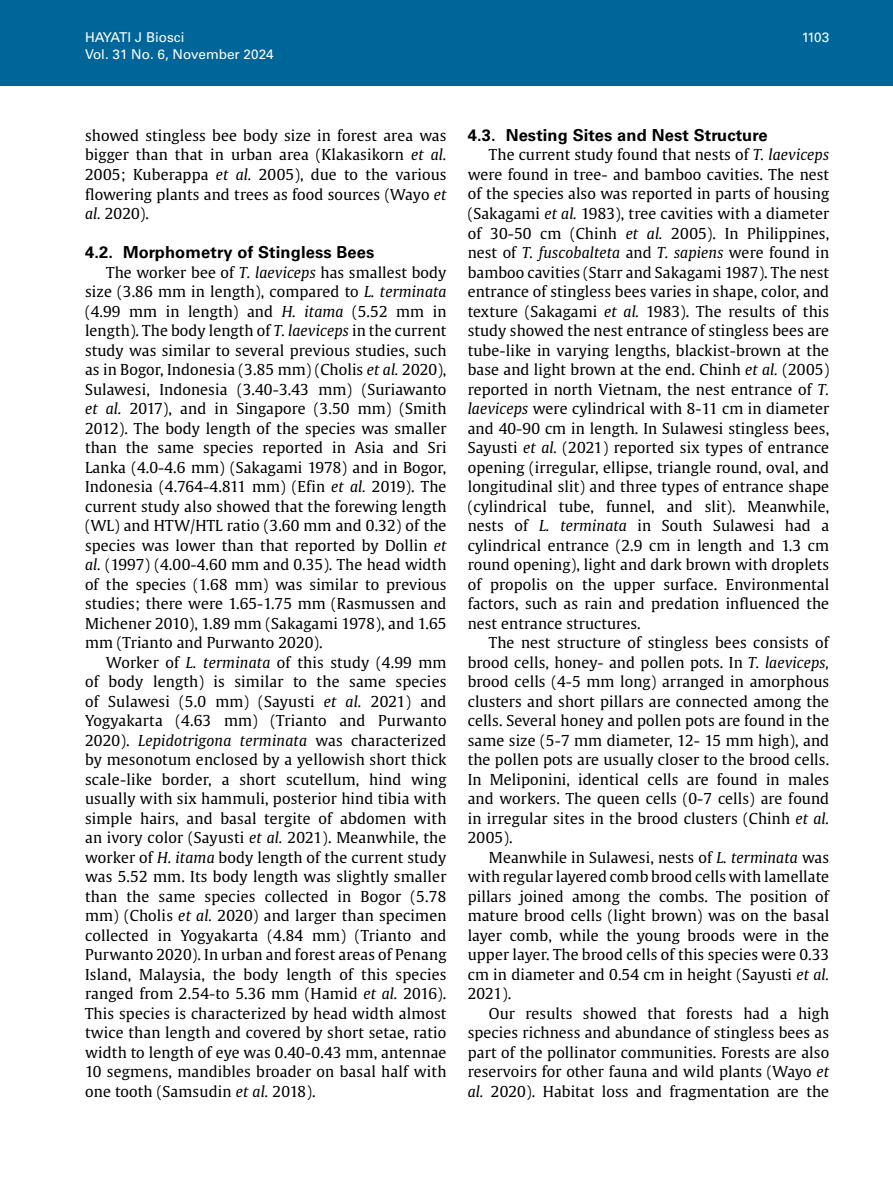
<style>
.page{position:relative;width:893px;height:1191px;background:#fff}
.page>*{position:absolute;margin:0;border:0;box-sizing:border-box;transform-origin:0 0}
.t1{font:700 16.5px "Univers LT Std";letter-spacing:.01em;color:#000}
.t2{font:15px/19.5px "Gulliver";letter-spacing:.01em;color:#000;text-align:justify}
.t3{font:13.5px "Univers LT Std";color:#fff}
.s1{font-style:italic}
</style>
<div class="page">
<div style="left:0;top:0;width:893px;height:85px;background:#069"></div>
<p class="t3" style="left:85px;top:30px;width:101px">HAYATI J Biosci</p>
<p class="t3" style="left:802px;top:30px;width:29px">1103</p>
<p class="t3" style="left:85px;top:46px;width:190px">Vol. 31 No. 6, November 2024</p>
<p class="t2" style="left:85px;top:126px;width:363px">showed stingless bee body size in forest area was bigger than that in urban area (Klakasikorn <span class="s1">et al.<br></span>2005; Kuberappa <span class="s1">et al.</span> 2005), due to the various flowering plants and trees as food sources (Wayo <span class="s1">et al.</span> 2020).</p>
<p class="t1" style="left:85px;top:242px;width:291px">4.2. Morphometry of Stingless Bees</p>
<p class="t2" style="left:85px;top:262px;width:363px;text-indent:21px">The worker bee of <span class="s1">T. laeviceps</span> has smallest body size (3.86 mm in length), compared to <span class="s1">L. terminata </span>(4.99 mm in length) and <span class="s1">H. itama</span> (5.52 mm in length). The body length of <span class="s1">T. laeviceps</span> in the current study was similar to several previous studies, such as in Bogor, Indonesia (3.85 mm) (Cholis <span class="s1">et al.</span> 2020), Sulawesi, Indonesia (3.40-3.43 mm) (Suriawanto <span class="s1">et al.</span> 2017), and in Singapore (3.50 mm) (Smith 2012). The body length of the species was smaller than the same species reported in Asia and Sri Lanka (4.0-4.6 mm) (Sakagami 1978) and in Bogor, Indonesia (4.764-4.811 mm) (Efin <span class="s1">et al.</span> 2019). The current study also showed that the forewing length (WL) and HTW/HTL ratio (3.60 mm and 0.32) of the species was lower than that reported by Dollin <span class="s1">et al.</span> (1997) (4.00-4.60 mm and 0.35). The head width of the species (1.68 mm) was similar to previous studies; there were 1.65-1.75 mm (Rasmussen and Michener 2010), 1.89 mm (Sakagami 1978), and 1.65 mm (Trianto and Purwanto 2020).</p>
<p class="t2" style="left:85px;top:652px;width:363px;text-indent:21px">Worker of <span class="s1">L. terminata</span> of this study (4.99 mm of body length) is similar to the same species of Sulawesi (5.0 mm) (Sayusti <span class="s1">et al.</span> 2021) and Yogyakarta (4.63 mm) (Trianto and Purwanto 2020). <span class="s1">Lepidotrigona terminata</span> was characterized by mesonotum enclosed by a yellowish short thick scale-like border, a short scutellum, hind wing usually with six hammuli, posterior hind tibia with simple hairs, and basal tergite of abdomen with an ivory color (Sayusti <span class="s1">et al.</span> 2021). Meanwhile, the worker of <span class="s1">H. itama</span> body length of the current study was 5.52 mm. Its body length was slightly smaller than the same species collected in Bogor (5.78 mm) (Cholis <span class="s1">et al.</span> 2020) and larger than specimen collected in Yogyakarta (4.84 mm) (Trianto and Purwanto 2020). In urban and forest areas of Penang Island, Malaysia, the body length of this species ranged from 2.54-to 5.36 mm (Hamid <span class="s1">et al.</span> 2016).<br>This species is characterized by head width almost twice than length and covered by short setae, ratio width to length of eye was 0.40-0.43 mm, antennae 10 segmens, mandibles broader on basal half with one tooth (Samsudin <span class="s1">et al.</span> 2018).</p>
<p class="t1" style="left:468px;top:125px;width:301px">4.3. Nesting Sites and Nest Structure</p>
<p class="t2" style="left:468px;top:145px;width:363px;text-indent:21px">The current study found that nests of <span class="s1">T. laeviceps </span>were found in tree- and bamboo cavities. The nest of the species also was reported in parts of housing (Sakagami <span class="s1">et al.</span> 1983), tree cavities with a diameter of 30-50 cm (Chinh <span class="s1">et al.</span> 2005). In Philippines, nest of <span class="s1">T. fuscobalteta</span> and <span class="s1">T. sapiens</span> were found in bamboo cavities (Starr and Sakagami 1987). The nest entrance of stingless bees varies in shape, color, and texture (Sakagami <span class="s1">et al.</span> 1983). The results of this study showed the nest entrance of stingless bees are tube-like in varying lengths, blackist-brown at the base and light brown at the end. Chinh <span class="s1">et al.</span> (2005) reported in north Vietnam, the nest entrance of <span class="s1">T. laeviceps</span> were cylindrical with 8-11 cm in diameter and 40-90 cm in length. In Sulawesi stingless bees, Sayusti <span class="s1">et al.</span> (2021) reported six types of entrance opening (irregular, ellipse, triangle round, oval, and longitudinal slit) and three types of entrance shape (cylindrical tube, funnel, and slit). Meanwhile, nests of <span class="s1">L. terminata</span> in South Sulawesi had a cylindrical entrance (2.9 cm in length and 1.3 cm round opening), light and dark brown with droplets of propolis on the upper surface. Environmental factors, such as rain and predation influenced the nest entrance structures.</p>
<p class="t2" style="left:468px;top:633px;width:363px;text-indent:21px">The nest structure of stingless bees consists of brood cells, honey- and pollen pots. In <span class="s1">T. laeviceps, </span>brood cells (4-5 mm long) arranged in amorphous clusters and short pillars are connected among the cells. Several honey and pollen pots are found in the same size (5-7 mm diameter, 12- 15 mm high), and the pollen pots are usually closer to the brood cells.<br>In Meliponini, identical cells are found in males and workers. The queen cells (0-7 cells) are found in irregular sites in the brood clusters (Chinh <span class="s1">et al.<br></span>2005).</p>
<p class="t2" style="left:468px;top:847px;width:363px;text-indent:21px">Meanwhile in Sulawesi, nests of <span class="s1">L. terminata</span> was with regular layered comb brood cells with lamellate pillars joined among the combs. The position of mature brood cells (light brown) was on the basal layer comb, while the young broods were in the upper layer. The brood cells of this species were 0.33 cm in diameter and 0.54 cm in height (Sayusti <span class="s1">et al.<br></span>2021).</p>
<p class="t2" style="left:468px;top:1003px;width:363px;text-indent:21px">Our results showed that forests had a high species richness and abundance of stingless bees as part of the pollinator communities. Forests are also reservoirs for other fauna and wild plants (Wayo <span class="s1">et al.</span> 2020). Habitat loss and fragmentation are the</p>
</div>
